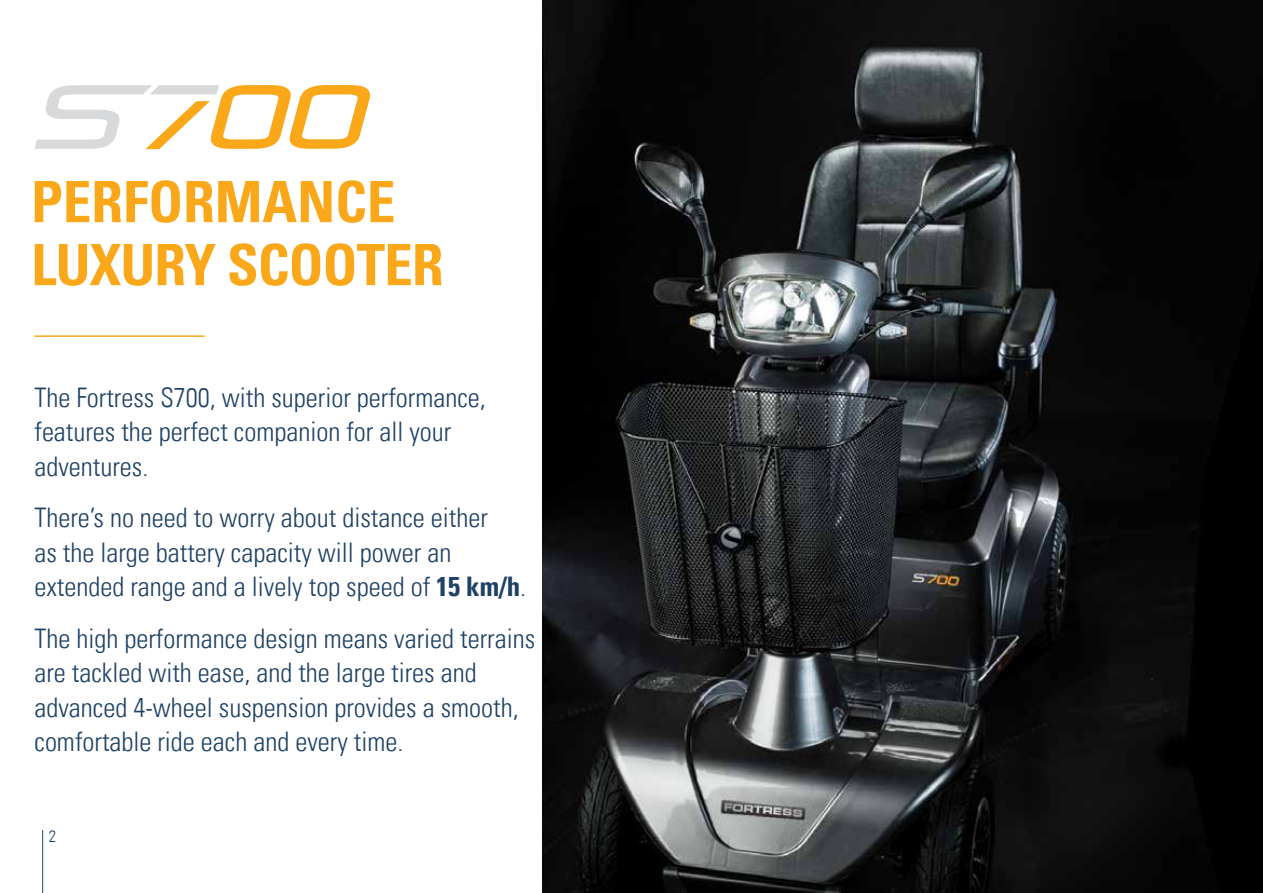
<style>
.page{position:relative;width:1263px;height:893px;background:#fff}
.page>*{position:absolute;margin:0;border:0;box-sizing:border-box;transform-origin:0 0}
.t1{font:57px/63px "Univers Com 67 Bold Cond";letter-spacing:-.015em;color:#faa81a}
.t2{font:27px/34.5px "Univers Com 47 Light Cond";color:#1e4164}
.t3{font:16.5px "Univers Com 47 Light Cond";color:#1e4164}
.s1{font-family:"Univers Com 67 Bold Cond"}
</style>
<div class="page">
<hr style="left:34px;top:335px;width:171px;height:2px;background:#faa81a">
<svg style="left:34px;top:85px;width:337px;height:64px"></svg>
<img style="left:542px;top:0;width:721px;height:893px">
<hr style="left:42px;top:830px;width:1px;height:63px;background:#1e4164">
<h1 class="t1" style="left:31px;top:170px;width:409px">PERFORMANCE<br>LUXURY SCOOTER</h1>
<p class="t2" style="left:34px;top:380px;width:453px">The Fortress S700, with superior performance, features the perfect companion for all your adventures.</p>
<p class="t2" style="left:34px;top:501px;width:493px">There’s no need to worry about distance either<br>as the large battery capacity will power an extended range and a lively top speed of <span class="s1">15 KM/H</span>.</p>
<p class="t2" style="left:34px;top:621px;width:502px">The high performance design means varied terrains are tackled with ease, and the large tires and advanced 4-wheel suspension provides a smooth, comfortable ride each and every time.</p>
<p class="t3" style="left:49px;top:826px;width:9px">2</p>
</div>
